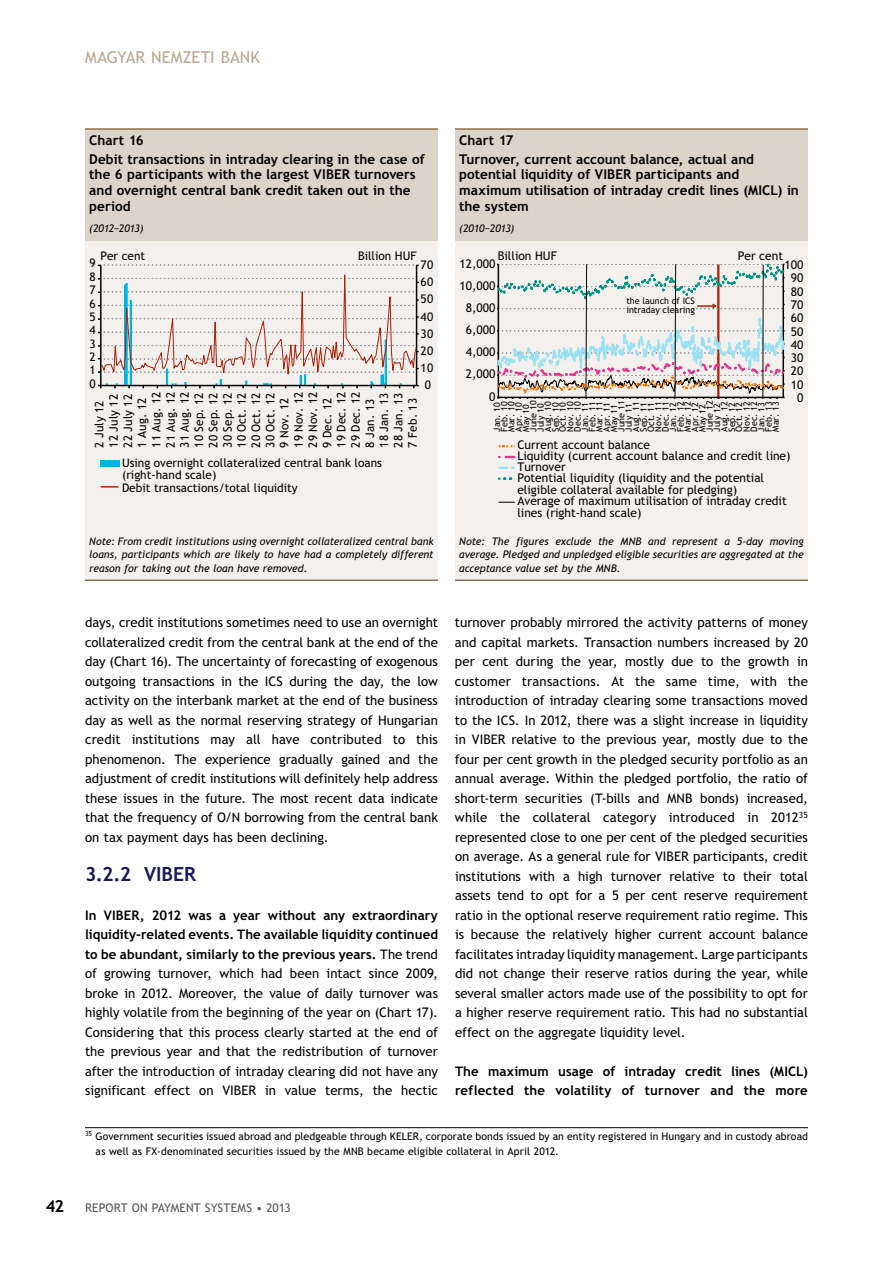
<style>
.page{position:relative;width:893px;height:1263px;background:#fff}
.page>*{position:absolute;margin:0;border:0;box-sizing:border-box;transform-origin:0 0}
.t1{font:700 19.5px "Trebuchet PFL";letter-spacing:-.005em;color:#1b1958}
.t2{font:16.5px "Trebuchet PFL";color:#baa892}
.t3{font:700 16.5px "Trebuchet PFL";color:#000}
.t4{font:700 13.5px/15.8px "Trebuchet PFL";color:#000}
.t5{font:13.2px/19.5px "Trebuchet PFL";color:#000;text-align:justify}
.t6{font:700 13.2px/19.5px "Trebuchet PFL";letter-spacing:.01em;color:#000}
.t7{font:12px/10.8px "Trebuchet PFL";color:#030304}
.t8{font:12px "Trebuchet PFL";letter-spacing:.01em;color:#565656}
.t9{font:11.85px/14.2px "Trebuchet PFL";color:#030304}
.t10{font:italic 10.5px/13.5px "Trebuchet PFL";letter-spacing:-.005em;color:#000;text-align:justify}
.t11{font:10.5px/15px "Trebuchet PFL";letter-spacing:.01em;color:#000}
.t12{font:italic 10.5px "Trebuchet PFL";letter-spacing:-.025em;color:#000}
.t13{font:9px/7.4px "Trebuchet PFL";color:#030304}
.s1{font-weight:700}
</style>
<div class="page">
<div style="left:85px;top:388px;width:353px;height:191px;background:#f3f0ed"></div>
<hr style="left:85px;top:128px;width:353px;height:2px;background:#8b6e4a">
<hr style="left:85px;top:579px;width:353px;height:2px;background:#8b6e4a">
<div style="left:100px;top:460px;width:20px;height:6px;background:#00b5e2"></div>
<svg style="left:101px;top:486px;width:17px;height:2px"></svg>
<svg style="left:85px;top:129px;width:353px;height:259px;background:#e1dad4"></svg>
<div style="left:455px;top:130px;width:353px;height:111px;background:#dcd3c9"></div>
<div style="left:455px;top:241px;width:353px;height:338px;background:#f3f0ed"></div>
<hr style="left:455px;top:128px;width:353px;height:2px;background:#8b6e4a">
<hr style="left:455px;top:579px;width:353px;height:2px;background:#8b6e4a">
<div style="left:496px;top:238px;width:290px;height:239px;background:#f3f0ed"></div>
<svg style="left:499px;top:445px;width:15px;height:2px"></svg>
<svg style="left:499px;top:456px;width:15px;height:2px"></svg>
<svg style="left:499px;top:467px;width:15px;height:2px"></svg>
<svg style="left:499px;top:477px;width:15px;height:3px"></svg>
<svg style="left:499px;top:502px;width:15px;height:1px"></svg>
<svg style="left:496px;top:253px;width:290px;height:152px;background:#dbdbda"></svg>
<hr style="left:85px;top:1127px;width:723px;height:1px;background:#000">
<p class="t2" style="left:85px;top:48px;width:176px">MAGYAR NEMZETI BANK</p>
<p class="t4" style="left:89px;top:131px;width:337px;line-height:18.6px">Chart 16<br>Debit transactions in intraday clearing in the case of</p>
<p class="t4" style="left:89px;top:167px;width:328px">the 6 participants with the largest VIBER turnovers and overnight central bank credit taken out in the period</p>
<p class="t12" style="left:89px;top:222px;width:56px">(2012−2013)</p>
<p class="t4" style="left:459px;top:131px;width:296px;line-height:18.6px">Chart 17<br>Turnover, current account balance, actual and</p>
<p class="t4" style="left:459px;top:167px;width:341px">potential liquidity of VIBER participants and maximum utilisation of intraday credit lines (MICL) in the system</p>
<p class="t10" style="left:459px;top:221px;width:57px">(2010−2013)</p>
<p class="t9" style="left:100px;top:248px;width:46px">Per cent</p>
<p class="t9" style="left:358px;top:248px;width:60px">Billion HUF</p>
<p class="t9" style="left:90px;top:256px;width:8px">9</p>
<p class="t9" style="left:421px;top:257px;width:14px">70</p>
<p class="t7" style="left:498px;top:250px;width:61px">Billion HUF</p>
<p class="t7" style="left:459px;top:258px;width:37px">12,000</p>
<p class="t7" style="left:738px;top:250px;width:47px">Per cent</p>
<p class="t7" style="left:785px;top:259px;width:20px">100</p>
<p class="t9" style="left:90px;top:269px;width:8px">8</p>
<p class="t9" style="left:90px;top:283px;width:8px">7</p>
<p class="t9" style="left:90px;top:296px;width:8px">6</p>
<p class="t9" style="left:90px;top:309px;width:8px">5</p>
<p class="t9" style="left:421px;top:275px;width:14px">60</p>
<p class="t9" style="left:421px;top:292px;width:14px">50</p>
<p class="t9" style="left:421px;top:309px;width:14px">40</p>
<p class="t7" style="left:459px;top:280px;width:37px">10,000</p>
<p class="t7" style="left:466px;top:302px;width:31px">8,000</p>
<p class="t13" style="left:626px;top:296px;width:70px;line-height:9px">the launch of ICS intraday clearing</p>
<p class="t7" style="left:791px;top:273px;width:14px">90</p>
<p class="t7" style="left:791px;top:286px;width:14px">80</p>
<p class="t7" style="left:791px;top:299px;width:14px">70</p>
<p class="t7" style="left:791px;top:313px;width:14px">60</p>
<p class="t9" style="left:90px;top:323px;width:8px">4</p>
<p class="t9" style="left:90px;top:336px;width:8px">3</p>
<p class="t9" style="left:90px;top:350px;width:8px">2</p>
<p class="t9" style="left:90px;top:363px;width:8px">1</p>
<p class="t9" style="left:90px;top:376px;width:8px">0</p>
<p class="t9" style="left:421px;top:326px;width:14px">30</p>
<p class="t7" style="left:466px;top:324px;width:31px">6,000</p>
<p class="t7" style="left:791px;top:326px;width:14px">50</p>
<p class="t9" style="left:421px;top:343px;width:14px">20</p>
<p class="t9" style="left:421px;top:361px;width:14px">10</p>
<p class="t9" style="left:425px;top:378px;width:8px">0</p>
<p class="t7" style="left:466px;top:347px;width:31px">4,000</p>
<p class="t7" style="left:466px;top:369px;width:31px">2,000</p>
<p class="t7" style="left:791px;top:339px;width:14px">40</p>
<p class="t7" style="left:791px;top:352px;width:14px">30</p>
<p class="t7" style="left:791px;top:366px;width:14px">20</p>
<p class="t7" style="left:791px;top:379px;width:14px">10</p>
<p class="t9" style="left:92px;top:448px;width:58px;rotate:-90deg">2 July 12<br>12 July 12<br>22 July 12<br>1 Aug. 12<br>11 Aug. 12<br>21 Aug. 12<br>31 Aug. 12<br>10 Sep. 12<br>20 Sep. 12<br>30 Sep. 12<br>10 Oct. 12<br>20 Oct. 12<br>30 Oct. 12<br>9 Nov. 12<br>19 Nov. 12<br>29 Nov. 12<br>9 Dec. 12<br>19 Dec. 12<br>29 Dec. 12<br>8 Jan. 13<br>18 Jan. 13<br>28 Jan. 13<br>7 Feb. 13</p>
<p class="t9" style="left:122px;top:457px;width:261px;line-height:11.9px">Using overnight collateralized central bank loans (right-hand scale)</p>
<p class="t9" style="left:122px;top:481px;width:177px">Debit transactions/total liquidity</p>
<p class="t7" style="left:489px;top:391px;width:8px">0</p>
<p class="t13" style="left:493px;top:432px;width:33px;rotate:-90deg">Jan. 10<br>Feb. 10<br>Mar. 10<br>Apr. 10<br>May 10<br>June 10<br>July 10<br>Aug. 10<br>Sep. 10<br>Oct. 10<br>Nov. 10<br>Dec. 10<br>Jan. 11<br>Feb. 11<br>Mar. 11<br>Apr. 11<br>May 11<br>June 11<br>July 11<br>Aug. 11<br>Sep. 11<br>Oct. 11<br>Nov. 11<br>Dec. 11<br>Jan. 12<br>Feb. 12<br>Mar. 12<br>Apr. 12<br>May 12<br>June 12<br>July 12<br>Aug. 12<br>Sep. 12<br>Oct. 12<br>Nov. 12<br>Dec. 12<br>Jan. 13<br>Feb. 13<br>Mar. 13</p>
<p class="t7" style="left:797px;top:392px;width:8px">0</p>
<p class="t7" style="left:517px;top:439px;width:275px">Current account balance<br>Liquidity (current account balance and credit line)<br>Turnover<br>Potential liquidity (liquidity and the potential</p>
<p class="t7" style="left:517px;top:483px;width:271px;line-height:11.9px">eligible collateral available for pledging)<br>Average of maximum utilisation of intraday credit lines (right-hand scale)</p>
<p class="t10" style="left:89px;top:534px;width:346px">Note: From credit institutions using overnight collateralized central bank loans, participants which are likely to have had a completely different reason for taking out the loan have removed.</p>
<p class="t10" style="left:459px;top:534px;width:346px">Note: The figures exclude the MNB and represent a 5-day moving average. Pledged and unpledged eligible securities are aggregated at the acceptance value set by the MNB.</p>
<p class="t5" style="left:85px;top:613px;width:354px">days, credit institutions sometimes need to use an overnight collateralized credit from the central bank at the end of the day (Chart 16). The uncertainty of forecasting of exogenous outgoing transactions in the ICS during the day, the low activity on the interbank market at the end of the business day as well as the normal reserving strategy of Hungarian credit institutions may all have contributed to this phenomenon. The experience gradually gained and the adjustment of credit institutions will definitely help address these issues in the future. The most recent data indicate that the frequency of O/N borrowing from the central bank on tax payment days has been declining.</p>
<h1 class="t1" style="left:85px;top:863px;width:112px">3.2.2 VIBER</h1>
<p class="t5" style="left:85px;top:905px;width:354px"><span class="s1">In VIBER, 2012 was a year without any extraordinary liquidity-related events. The available liquidity continued to be abundant, similarly to the previous years.</span> The trend of growing turnover, which had been intact since 2009, broke in 2012. Moreover, the value of daily turnover was highly volatile from the beginning of the year on (Chart 17).<br>Considering that this process clearly started at the end of the previous year and that the redistribution of turnover after the introduction of intraday clearing did not have any significant effect on VIBER in value terms, the hectic</p>
<p class="t5" style="left:455px;top:613px;width:354px">turnover probably mirrored the activity patterns of money and capital markets. Transaction numbers increased by 20 per cent during the year, mostly due to the growth in customer transactions. At the same time, with the introduction of intraday clearing some transactions moved to the ICS. In 2012, there was a slight increase in liquidity in VIBER relative to the previous year, mostly due to the four per cent growth in the pledged security portfolio as an annual average. Within the pledged portfolio, the ratio of short-term securities (T-bills and MNB bonds) increased, while the collateral category introduced in 2012<sup>35 </sup>represented close to one per cent of the pledged securities on average. As a general rule for VIBER participants, credit institutions with a high turnover relative to their total assets tend to opt for a 5 per cent reserve requirement ratio in the optional reserve requirement ratio regime. This is because the relatively higher current account balance facilitates intraday liquidity management. Large participants did not change their reserve ratios during the year, while several smaller actors made use of the possibility to opt for a higher reserve requirement ratio. This had no substantial effect on the aggregate liquidity level.</p>
<p class="t6" style="left:455px;top:1061px;width:354px">The maximum usage of intraday credit lines (MICL) reflected the volatility of turnover and the more</p>
<p class="t11" style="left:96px;top:1128px;width:714px;text-indent:-11px"><sup>35</sup> Government securities issued abroad and pledgeable through KELER, corporate bonds issued by an entity registered in Hungary and in custody abroad as well as FX-denominated securities issued by the MNB became eligible collateral in April 2012.</p>
<p class="t3" style="left:46px;top:1197px;width:20px">42</p>
<p class="t8" style="left:85px;top:1201px;width:207px">REPORT ON PAYMENT SYSTEMS • 2013</p>
</div>
